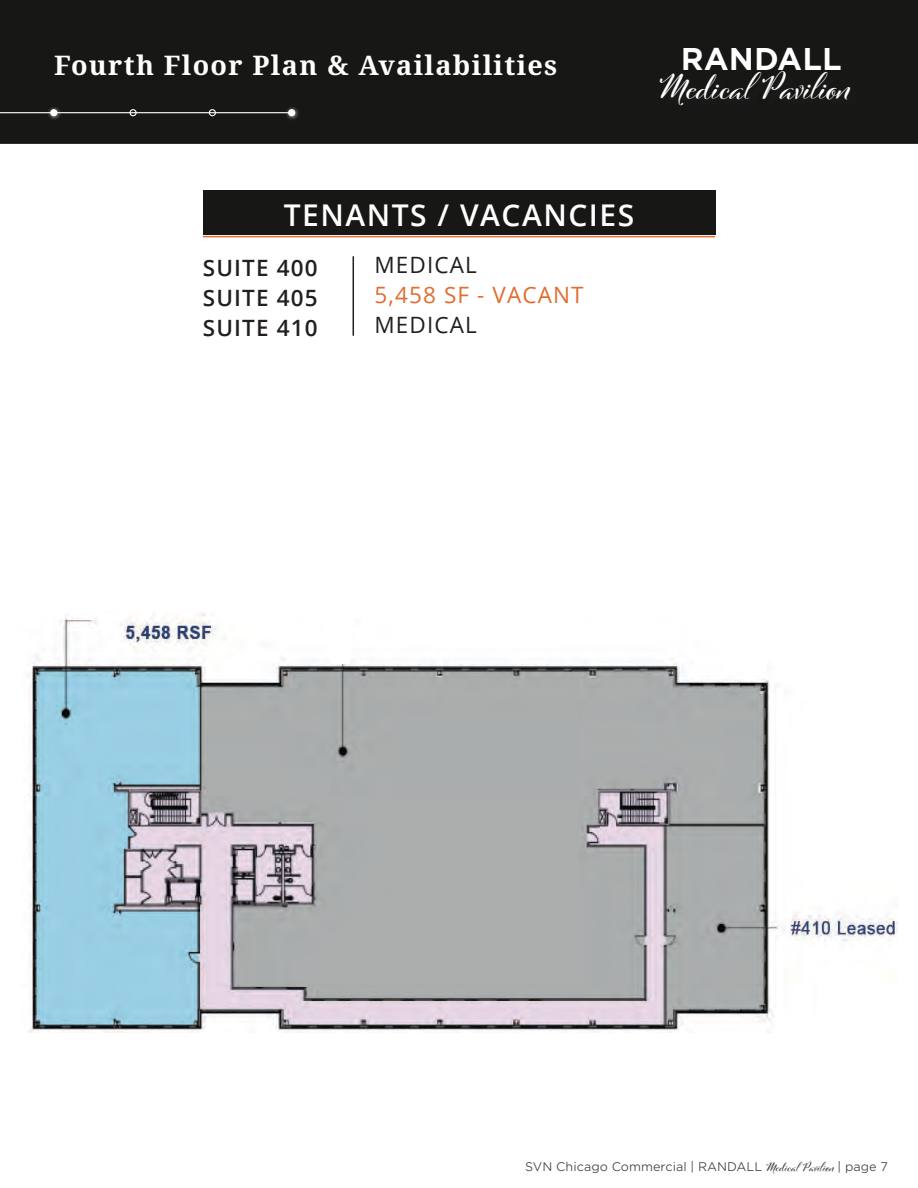
<style>
.page{position:relative;width:918px;height:1188px;background:#fff}
.page>*{position:absolute;margin:0;border:0;box-sizing:border-box;transform-origin:0 0}
.t1{font:700 33.6px "Cinque Donne";color:#fff}
.t2{font:700 30.3px "Gotham Office";color:#fff}
.t3{font:600 30px "Open Sans";letter-spacing:.05em;color:#fff}
.t4{font:700 27px "Noto Serif";letter-spacing:.05em;color:#fff}
.t5{font:600 22.5px "Open Sans";letter-spacing:.05em;color:#231f20}
.t6{font:22.5px "Open Sans";letter-spacing:.05em;color:#231f20}
.t7{font:22.5px "Open Sans";letter-spacing:.05em;color:#e16c2f}
.t8{font:12px "Gotham Office";color:#383a3c}
.s1{font-family:"Cinque Donne";font-weight:700}
</style>
<div class="page">
<img style="left:29px;top:613px;width:868px;height:420px">
<div style="left:0;top:0;width:918px;height:144px;background:#171716"></div>
<hr style="left:0;top:112px;width:292px;height:1px;background:#fff">
<div style="left:47px;top:106px;width:16px;height:16px;background:#fff;opacity:.75"></div>
<svg style="left:51px;top:110px;width:6px;height:6px"></svg>
<div style="left:50px;top:109px;width:7px;height:7px;border:1px solid #fff;border-radius:50%"></div>
<div style="left:129px;top:109px;width:8px;height:7px;border:1px solid #fff;border-radius:50%"></div>
<div style="left:209px;top:109px;width:7px;height:7px;border:1px solid #fff;border-radius:50%"></div>
<div style="left:285px;top:106px;width:15px;height:16px;background:#fff;opacity:.75"></div>
<svg style="left:289px;top:110px;width:6px;height:6px"></svg>
<div style="left:288px;top:109px;width:7px;height:7px;border:1px solid #fff;border-radius:50%"></div>
<div style="left:662px;top:72px;width:199px;height:45px;background:#171716"></div>
<hr style="left:353px;top:256px;width:1px;height:80px;background:#231f20">
<hr style="left:203px;top:236px;width:512px;height:1px;background:#e16c2f">
<div style="left:203px;top:191px;width:512px;height:44px;background:#171716"></div>
<div style="left:330px;top:611px;width:20px;height:52px;background:#fff"></div>
<p class="t4" style="left:54px;top:46px;width:505px">Fourth Floor Plan &amp; Availabilities</p>
<p class="t2" style="left:681px;top:38px;width:162px">RANDALL</p>
<p class="t1" style="left:659px;top:67px;width:194px">Medical Pavilion</p>
<p class="t3" style="left:284px;top:194px;width:352px">TENANTS / VACANCIES</p>
<p class="t5" style="left:203px;top:252px;width:116px">SUITE 400</p>
<p class="t5" style="left:203px;top:282px;width:116px">SUITE 405</p>
<p class="t5" style="left:203px;top:312px;width:116px">SUITE 410</p>
<p class="t6" style="left:374px;top:250px;width:104px">MEDICAL</p>
<p class="t7" style="left:374px;top:280px;width:211px">5,458 SF - VACANT</p>
<p class="t6" style="left:374px;top:310px;width:104px">MEDICAL</p>
<p class="t8" style="left:525px;top:1159px;width:364px">SVN Chicago Commercial | RANDALL <span class="s1">Medical Pavilion</span> | page 7</p>
</div>
